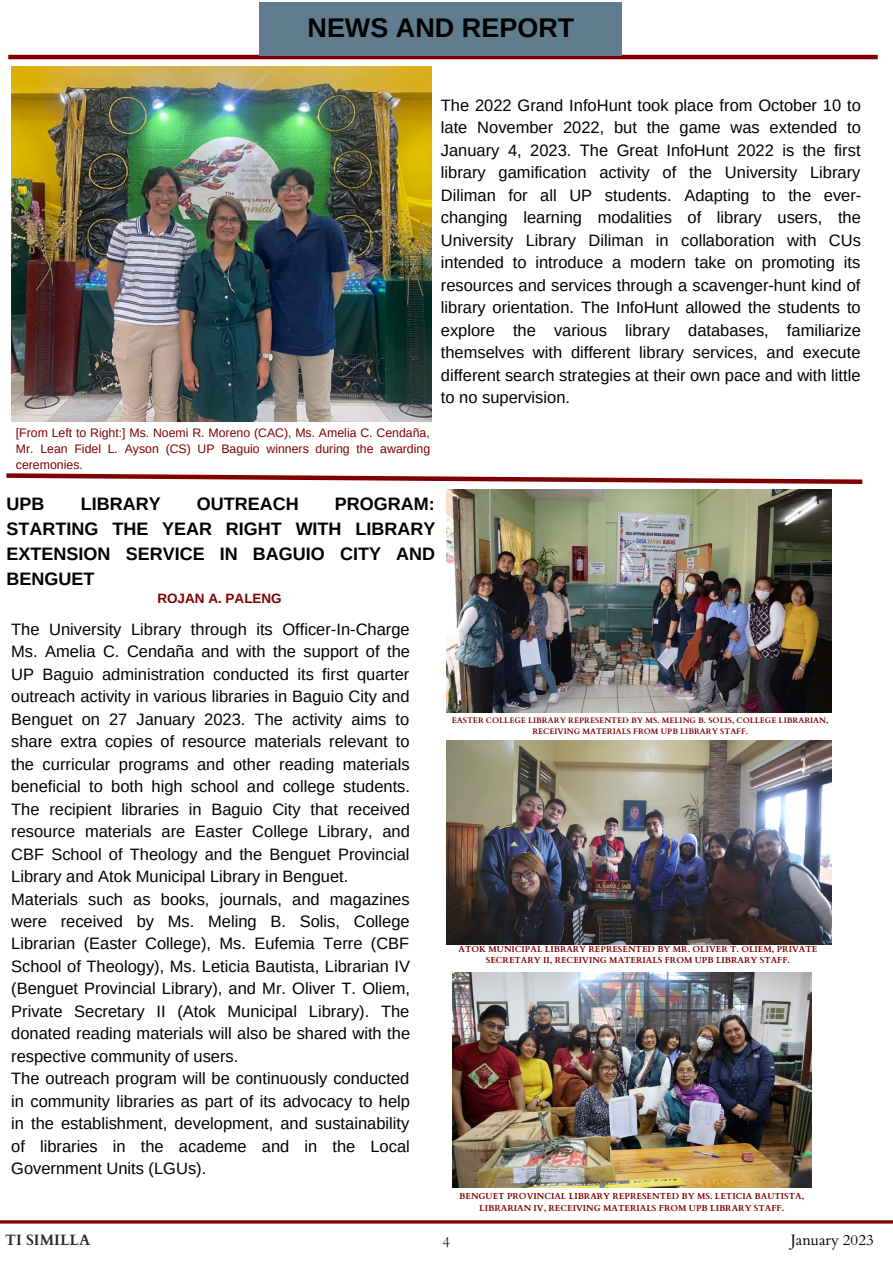
<style>
.page{position:relative;width:893px;height:1264px;background:#fff}
.page>*{position:absolute;margin:0;border:0;box-sizing:border-box;transform-origin:0 0}
.t1{font:700 27px "Arimo";color:#000}
.t2{font:700 18px/24.8px "Arimo";color:#000;text-align:justify}
.t3{font:16.5px/22.5px "Arimo";color:#000;text-align:justify}
.t4{font:15px "Cardo";color:#000}
.t5{font:700 15px "Cardo";color:#282828}
.t6{font:15px "Cardo";color:#282828}
.t7{font:700 13.5px "Arimo";color:#800000}
.t8{font:12.3px/16.4px "Arimo";color:#800000;text-align:justify}
.t9{font:700 8.7px/11.6px "Cardo";color:#800000;text-align:center}
.t10{font:700 7.95px/10.9px "Cardo";color:#800000;text-align:center}
</style>
<div class="page">
<svg style="left:6px;top:473px;width:857px;height:11px"></svg>
<svg style="left:0;top:1220px;width:892px;height:4px;background:#952a2a"></svg>
<hr style="left:8px;top:55px;width:869px;height:4px;background:#800000">
<div style="left:260px;top:2px;width:362px;height:53px;background:#607c8e"></div>
<img style="left:11px;top:66px;width:421px;height:355px">
<img style="left:446px;top:489px;width:385px;height:223px">
<img style="left:446px;top:740px;width:385px;height:204px">
<img style="left:452px;top:972px;width:359px;height:215px">
<h1 class="t1" style="left:307px;top:13px;width:268px">NEWS AND REPORT</h1>
<p class="t3" style="left:441px;top:94px;width:422px">The 2022 Grand InfoHunt took place from October 10 to late November 2022, but the game was extended to January 4, 2023. The Great InfoHunt 2022 is the first library gamification activity of the University Library Diliman for all UP students. Adapting to the ever&shy;changing learning modalities of library users, the University Library Diliman in collaboration with CUs intended to introduce a modern take on promoting its resources and services through a scavenger-hunt kind of library orientation. The InfoHunt allowed the students to explore the various library databases, familiarize themselves with different library services, and execute different search strategies at their own pace and with little to no supervision.</p>
<p class="t8" style="left:16px;top:424px;width:416px">[From Left to Right:] Ms. Noemi R. Moreno (CAC), Ms. Amelia C. Cendaña, Mr. Lean Fidel L. Ayson (CS) UP Baguio winners during the awarding ceremonies.</p>
<p class="t2" style="left:7px;top:491px;width:39px">UPB</p>
<p class="t2" style="left:81px;top:491px;width:81px">LIBRARY</p>
<p class="t2" style="left:197px;top:491px;width:103px">OUTREACH</p>
<p class="t2" style="left:7px;top:491px;width:430px;text-indent:328px">PROGRAM:<br>STARTING THE YEAR RIGHT WITH LIBRARY EXTENSION SERVICE IN BAGUIO CITY AND BENGUET</p>
<p class="t3" style="left:11px;top:617px;width:400px;text-align:left">The University Library through its Officer-In-Charge Ms. Amelia C. Cendaña and with the support of the UP Baguio administration conducted its first quarter outreach activity in various libraries in Baguio City and Benguet on 27 January 2023. The activity aims to share extra copies of resource materials relevant to the curricular programs and other reading materials beneficial to both high school and college students.<br>The recipient libraries in Baguio City that received resource materials are Easter College Library, and CBF School of Theology and the Benguet Provincial Library and Atok Municipal Library in Benguet.<br>Materials such as books, journals, and magazines were received by Ms. Meling B. Solis, College Librarian (Easter College), Ms. Eufemia Terre (CBF School of Theology), Ms. Leticia Bautista, Librarian IV (Benguet Provincial Library), and Mr. Oliver T. Oliem, Private Secretary II (Atok Municipal Library). The donated reading materials will also be shared with the respective community of users.<br>The outreach program will be continuously conducted in community libraries as part of its advocacy to help in the establishment, development, and sustainability of libraries in the academe and in the Local Government Units (LGUs).</p>
<p class="t7" style="left:157px;top:590px;width:126px">ROJAN A. PALENG</p>
<p class="t10" style="left:452px;top:715px;width:378px">EASTER COLLEGE LIBRARY REPRESENTED BY MS. MELING B. SOLIS, COLLEGE LIBRARIAN,<br>RECEIVING MATERIALS FROM UPB LIBRARY STAFF.</p>
<p class="t9" style="left:458px;top:943px;width:360px">ATOK MUNICIPAL LIBRARY REPRESENTED BY MR. OLIVER T. OLIEM, PRIVATE<br>SECRETARY II, RECEIVING MATERIALS FROM UPB LIBRARY STAFF.</p>
<p class="t9" style="left:459px;top:1189px;width:346px;line-height:12px">BENGUET PROVINCIAL LIBRARY REPRESENTED BY MS. LETICIA BAUTISTA,<br>LIBRARIAN IV, RECEIVING MATERIALS FROM UPB LIBRARY STAFF.</p>
<p class="t5" style="left:5px;top:1230px;width:87px">TI SIMILLA</p>
<p class="t6" style="left:442px;top:1232px;width:9px">4</p>
<p class="t4" style="left:790px;top:1230px;width:84px">January 2023</p>
</div>
